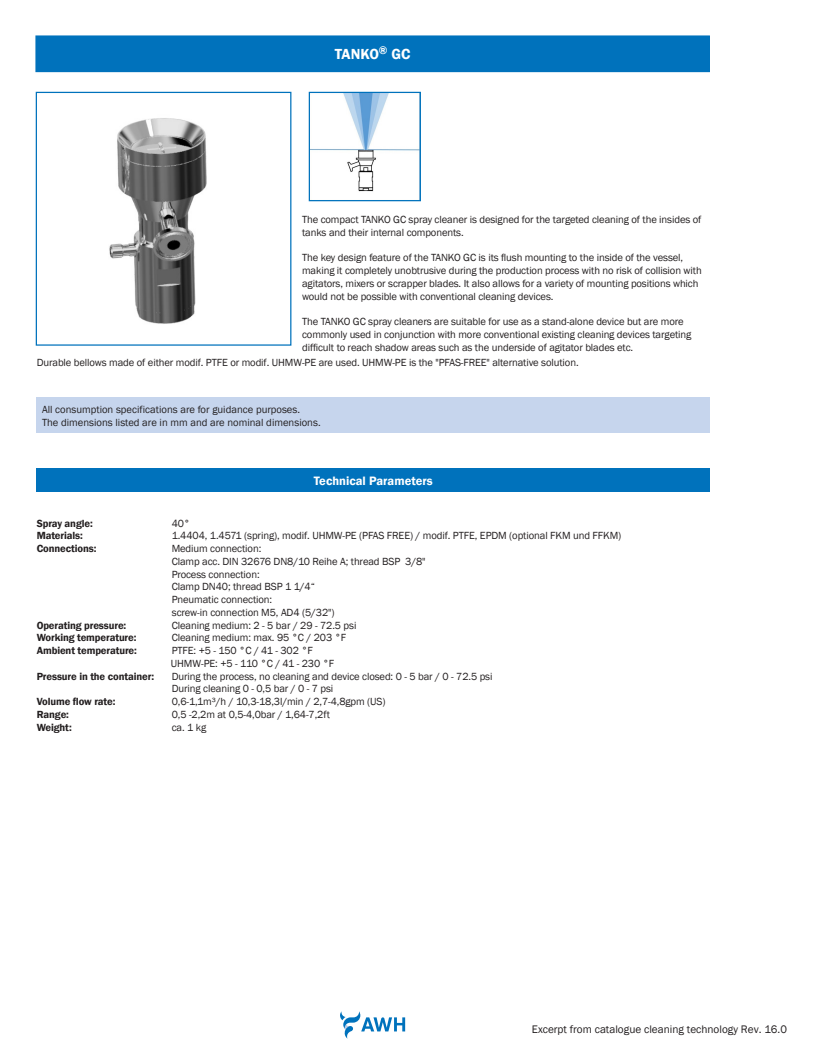
<style>
.page{position:relative;width:815px;height:1053px;background:#fff}
.page>*{position:absolute;margin:0;border:0;box-sizing:border-box;transform-origin:0 0}
.t1{font:600 15px "Franklin Gothic";color:#fff}
.t2{font:600 12.5px "Franklin Gothic";color:#fff}
.t3{font:11.25px "Franklin Gothic";color:#231f20}
.t4{font:10.62px/12.8px "Franklin Gothic";letter-spacing:-.01em;color:#231f20}
.t5{font:600 10.62px "Franklin Gothic";letter-spacing:-.01em;color:#231f20}
</style>
<div class="page">
<svg style="left:340px;top:1011px;width:65px;height:27px"></svg>
<div style="left:36px;top:36px;width:673px;height:35px;background:#0072bc"></div>
<div style="left:35px;top:35px;width:675px;height:37px;border:1px solid #0072bc"></div>
<div style="left:37px;top:397px;width:673px;height:36px;background:#c6d5ed"></div>
<div style="left:37px;top:469px;width:673px;height:23px;background:#0072bc"></div>
<img style="left:311px;top:94px;width:108px;height:98px">
<div style="left:309px;top:92px;width:112px;height:109px;border:1px solid #0072bc"></div>
<img style="left:109px;top:118px;width:98px;height:206px">
<div style="left:36px;top:92px;width:255px;height:253px;border:1px solid #0072bc"></div>
<h1 class="t1" style="left:335px;top:45px;width:77px">TANKO<sup>®</sup> GC</h1>
<p class="t4" style="left:302px;top:213px;width:401px">The compact TANKO GC spray cleaner is designed for the targeted cleaning of the insides of tanks and their internal components.</p>
<p class="t4" style="left:302px;top:252px;width:401px">The key design feature of the TANKO GC is its flush mounting to the inside of the vessel, making it completely unobtrusive during the production process with no risk of collision with agitators, mixers or scrapper blades. It also allows for a variety of mounting positions which would not be possible with conventional cleaning devices.</p>
<p class="t4" style="left:302px;top:315px;width:391px">The TANKO GC spray cleaners are suitable for use as a stand-alone device but are more commonly used in conjunction with more conventional existing cleaning devices targeting difficult to reach shadow areas such as the underside of agitator blades etc.</p>
<p class="t4" style="left:37px;top:356px;width:543px">Durable bellows made of either modif. PTFE or modif. UHMW-PE are used. UHMW-PE is the "PFAS-FREE" alternative solution.</p>
<p class="t4" style="left:42px;top:403px;width:280px">All consumption specifications are for guidance purposes.<br>The dimensions listed are in mm and are nominal dimensions.</p>
<p class="t2" style="left:314px;top:473px;width:120px">Technical Parameters</p>
<p class="t5" style="left:37px;top:516px;width:58px">Spray angle:</p>
<p class="t4" style="left:172px;top:517px;width:20px">40°</p>
<p class="t5" style="left:37px;top:529px;width:48px">Materials:</p>
<p class="t4" style="left:172px;top:529px;width:451px">1.4404, 1.4571 (spring), modif. UHMW-PE (PFAS FREE) / modif. PTFE, EPDM (optional FKM und FFKM)</p>
<p class="t5" style="left:37px;top:542px;width:61px">Connections:</p>
<p class="t4" style="left:172px;top:542px;width:255px">Medium connection:<br>Clamp acc. DIN 32676 DN8/10 Reihe A; thread BSP 3/8"<br>Process connection:<br>Clamp DN40; thread BSP 1 1/4“<br>Pneumatic connection:<br>screw-in connection M5, AD4 (5/32")</p>
<p class="t5" style="left:37px;top:618px;width:91px">Operating pressure:</p>
<p class="t4" style="left:172px;top:619px;width:186px">Cleaning medium: 2 - 5 bar / 29 - 72.5 psi</p>
<p class="t5" style="left:37px;top:631px;width:101px">Working temperature:</p>
<p class="t4" style="left:172px;top:631px;width:176px">Cleaning medium: max. 95 °C / 203 °F</p>
<p class="t5" style="left:37px;top:644px;width:102px">Ambient temperature:</p>
<p class="t4" style="left:171px;top:644px;width:165px">PTFE: +5 - 150 °C / 41 - 302 °F<br>UHMW-PE: +5 - 110 °C / 41 - 230 °F</p>
<p class="t5" style="left:37px;top:669px;width:119px">Pressure in the container:</p>
<p class="t4" style="left:172px;top:670px;width:322px">During the process, no cleaning and device closed: 0 - 5 bar / 0 - 72.5 psi<br>During cleaning 0 - 0,5 bar / 0 - 7 psi</p>
<p class="t5" style="left:37px;top:695px;width:80px">Volume flow rate:</p>
<p class="t4" style="left:172px;top:695px;width:216px">0,6-1,1m³/h / 10,3-18,3l/min / 2,7-4,8gpm (US)</p>
<p class="t5" style="left:37px;top:707px;width:34px">Range:</p>
<p class="t4" style="left:172px;top:708px;width:160px">0,5 -2,2m at 0,5-4,0bar / 1,64-7,2ft</p>
<p class="t5" style="left:37px;top:720px;width:37px">Weight:</p>
<p class="t4" style="left:172px;top:721px;width:36px">ca. 1 kg</p>
<p class="t3" style="left:532px;top:1022px;width:257px">Excerpt from catalogue cleaning technology Rev. 16.0</p>
</div>
